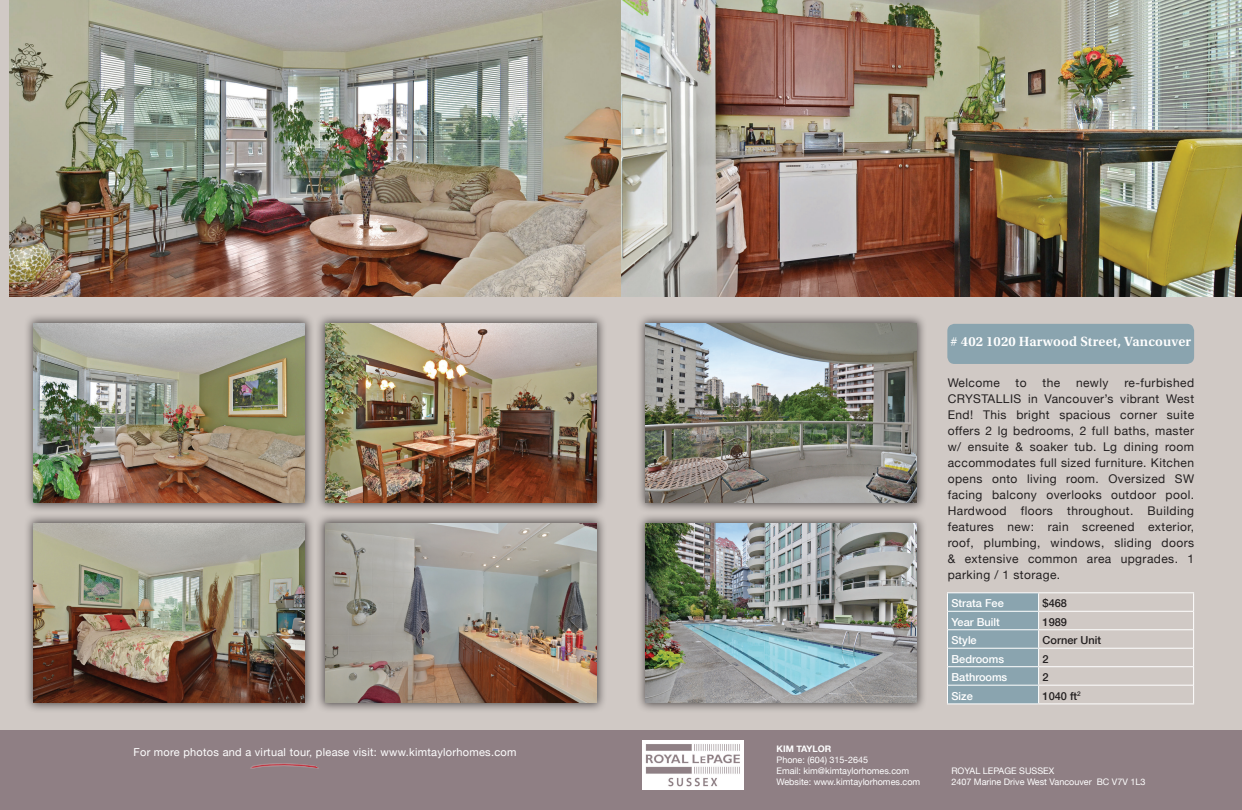
<style>
.page{position:relative;width:1242px;height:810px;background:#d0c9c5}
.page>*{position:absolute;margin:0;border:0;box-sizing:border-box;transform-origin:0 0}
.t1{font:600 14px "Utopia Std";letter-spacing:.01em;color:#fff}
.t2{font:12px/16px "Helvetica Neue";letter-spacing:.035em;color:#231f20;text-align:justify}
.t3{font:11px "Helvetica Neue";letter-spacing:.025em;color:#fff}
.t4{font:500 11px "Helvetica Neue";color:#fff}
.t5{font:500 11px "Helvetica Neue";color:#231f20}
.t6{font:9px/11px "Helvetica Neue";color:#fff}
.t7{font:700 9px "Helvetica Neue";color:#fff}
</style>
<div class="page">
<hr style="left:947px;top:592px;width:92px;height:1px;background:#fff">
<hr style="left:1039px;top:592px;width:155px;height:1px;background:#fff">
<svg style="left:1193px;top:593px;width:1px;height:110px"></svg>
<hr style="left:1039px;top:703px;width:155px;height:1px;background:#fff">
<hr style="left:1039px;top:611px;width:154px;height:1px;background:#fff">
<hr style="left:1039px;top:629px;width:154px;height:1px;background:#fff">
<hr style="left:1039px;top:648px;width:154px;height:1px;background:#fff">
<hr style="left:1039px;top:666px;width:154px;height:1px;background:#fff">
<hr style="left:1039px;top:685px;width:154px;height:1px;background:#fff">
<svg style="left:947px;top:593px;width:92px;height:111px;background:#92aab4"></svg>
<div style="left:0;top:730px;width:1242px;height:80px;background:#8f7f84"></div>
<img style="left:250px;top:763px;width:69px;height:6px">
<img style="left:643px;top:741px;width:101px;height:49px">
<div style="left:947px;top:324px;width:247px;height:40px;background:#8aa4af;border-radius:7px"></div>
<div style="left:635px;top:313px;width:292px;height:200px;background:#231f20;opacity:.75"></div>
<img style="left:645px;top:323px;width:272px;height:180px">
<div style="left:636px;top:513px;width:291px;height:200px;background:#231f20;opacity:.75"></div>
<img style="left:645px;top:523px;width:272px;height:180px">
<div style="left:24px;top:313px;width:291px;height:200px;background:#231f20;opacity:.75"></div>
<img style="left:33px;top:323px;width:272px;height:180px">
<div style="left:24px;top:513px;width:291px;height:200px;background:#231f20;opacity:.75"></div>
<img style="left:33px;top:523px;width:272px;height:180px">
<div style="left:315px;top:313px;width:292px;height:200px;background:#231f20;opacity:.75"></div>
<img style="left:325px;top:323px;width:272px;height:180px">
<div style="left:315px;top:513px;width:292px;height:200px;background:#231f20;opacity:.75"></div>
<img style="left:325px;top:523px;width:272px;height:180px">
<img style="left:9px;top:0;width:1233px;height:297px">
<p class="t3" style="left:134px;top:746px;width:384px">For more photos and a virtual tour, please visit: www.kimtaylorhomes.com</p>
<p class="t1" style="left:951px;top:334px;width:242px"># 402 1020 Harwood Street, Vancouver</p>
<p class="t2" style="left:948px;top:374px;width:248px;text-indent:177px">re-furbished CRYSTALLIS in Vancouver’s vibrant West End! This bright spacious corner suite offers 2 lg bedrooms, 2 full baths, master w/ ensuite &amp; soaker tub. Lg dining room accommodates full sized furniture. Kitchen opens onto living room. Oversized SW facing balcony overlooks outdoor pool.<br>Hardwood floors throughout. Building features new: rain screened exterior, roof, plumbing, windows, sliding doors &amp; extensive common area upgrades. 1 parking / 1 storage.</p>
<p class="t2" style="left:948px;top:374px;width:54px">Welcome</p>
<p class="t2" style="left:1016px;top:374px;width:13px">to</p>
<p class="t2" style="left:1043px;top:374px;width:19px">the</p>
<p class="t2" style="left:1076px;top:374px;width:34px">newly</p>
<p class="t4" style="left:952px;top:597px;width:54px">Strata Fee</p>
<p class="t5" style="left:1043px;top:597px;width:26px">$468</p>
<p class="t4" style="left:952px;top:615px;width:50px">Year Built</p>
<p class="t5" style="left:1043px;top:615px;width:26px">1989</p>
<p class="t4" style="left:952px;top:634px;width:27px">Style</p>
<p class="t5" style="left:1043px;top:634px;width:60px">Corner Unit</p>
<p class="t4" style="left:952px;top:652px;width:54px">Bedrooms</p>
<p class="t5" style="left:1043px;top:652px;width:8px">2</p>
<p class="t4" style="left:952px;top:671px;width:57px">Bathrooms</p>
<p class="t5" style="left:1043px;top:671px;width:8px">2</p>
<p class="t4" style="left:952px;top:689px;width:23px">Size</p>
<p class="t5" style="left:1043px;top:689px;width:40px">1040 ft<sup>2</sup></p>
<p class="t7" style="left:777px;top:743px;width:56px">KIM TAYLOR</p>
<p class="t6" style="left:777px;top:754px;width:145px">Phone: (604) 315-2645<br>Email: kim@kimtaylorhomes.com<br>Website: www.kimtaylorhomes.com</p>
<p class="t6" style="left:951px;top:765px;width:196px">ROYAL LEPAGE SUSSEX<br>2407 Marine Drive West Vancouver BC V7V 1L3</p>
</div>
